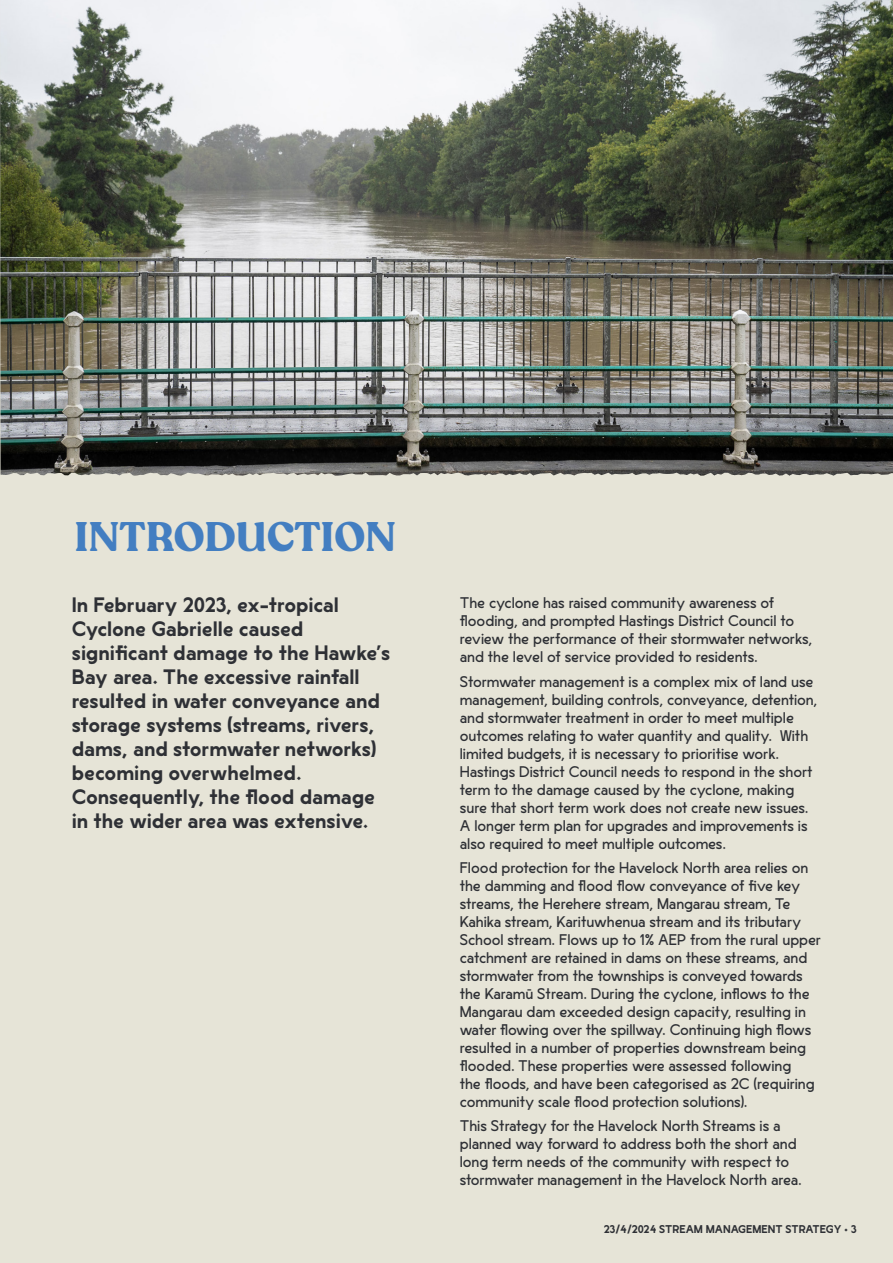
<style>
.page{position:relative;width:893px;height:1263px;background:#e6e4d7}
.page>*{position:absolute;margin:0;border:0;box-sizing:border-box;transform-origin:0 0}
.HH_Head_1_-_Te_Reo{font:700 40.8px "Recoleta Alt";color:#437ec1}
.HH_-_Intro_-_Pango{font:600 19.5px/24px "Lucifer Sans";letter-spacing:-.01em;color:#2e3035}
.HH_-_Body_9_6{font:14.4px/18px "Lucifer Sans";color:#2e3035}
.t1{font:600 10.5px "Lucifer Sans";color:#2e3035}
.s1{font-weight:400}
</style>
<div class="page">
<img style="left:0;top:0;width:893px;height:476px">
<p class="HH_Head_1_-_Te_Reo" style="left:74px;top:510px;width:323px">INTRODUCTION</p>
<p class="HH_-_Intro_-_Pango" style="left:72px;top:591px;width:320px">In February 2023, ex-tropical<br>Cyclone Gabrielle caused significant damage to the Hawke’s<br>Bay area. The excessive rainfall resulted in water conveyance and storage systems (streams, rivers, dams, and stormwater networks) becoming overwhelmed.<br>Consequently, the flood damage in the wider area was extensive.</p>
<p class="HH_-_Body_9_6" style="left:460px;top:593px;width:354px">The cyclone has raised community awareness of flooding, and prompted Hastings District Council to review the performance of their stormwater networks, and the level of service provided to residents.</p>
<p class="HH_-_Body_9_6" style="left:460px;top:671px;width:359px">Stormwater management is a complex mix of land use management, building controls, conveyance, detention, and stormwater treatment in order to meet multiple outcomes relating to water quantity and quality. With limited budgets, it is necessary to prioritise work.<br>Hastings District Council needs to respond in the short term to the damage caused by the cyclone, making sure that short term work does not create new issues.<br>A longer term plan for upgrades and improvements is also required to meet multiple outcomes.</p>
<p class="HH_-_Body_9_6" style="left:460px;top:858px;width:363px">Flood protection for the Havelock North area relies on the damming and flood flow conveyance of five key streams, the Herehere stream, Mangarau stream, Te Kahika stream, Karituwhenua stream and its tributary School stream. Flows up to 1% AEP from the rural upper catchment are retained in dams on these streams, and stormwater from the townships is conveyed towards the Karamū Stream. During the cyclone, inflows to the Mangarau dam exceeded design capacity, resulting in water flowing over the spillway. Continuing high flows resulted in a number of properties downstream being flooded. These properties were assessed following<br>the floods, and have been categorised as 2C (requiring community scale flood protection solutions).</p>
<p class="HH_-_Body_9_6" style="left:460px;top:1116px;width:344px">This Strategy for the Havelock North Streams is a planned way forward to address both the short and long term needs of the community with respect to stormwater management in the Havelock North area.</p>
<p class="t1" style="left:604px;top:1219px;width:254px">23/4/2024 STREAM MANAGEMENT STRATEGY <span class="s1">•</span> 3</p>
</div>
